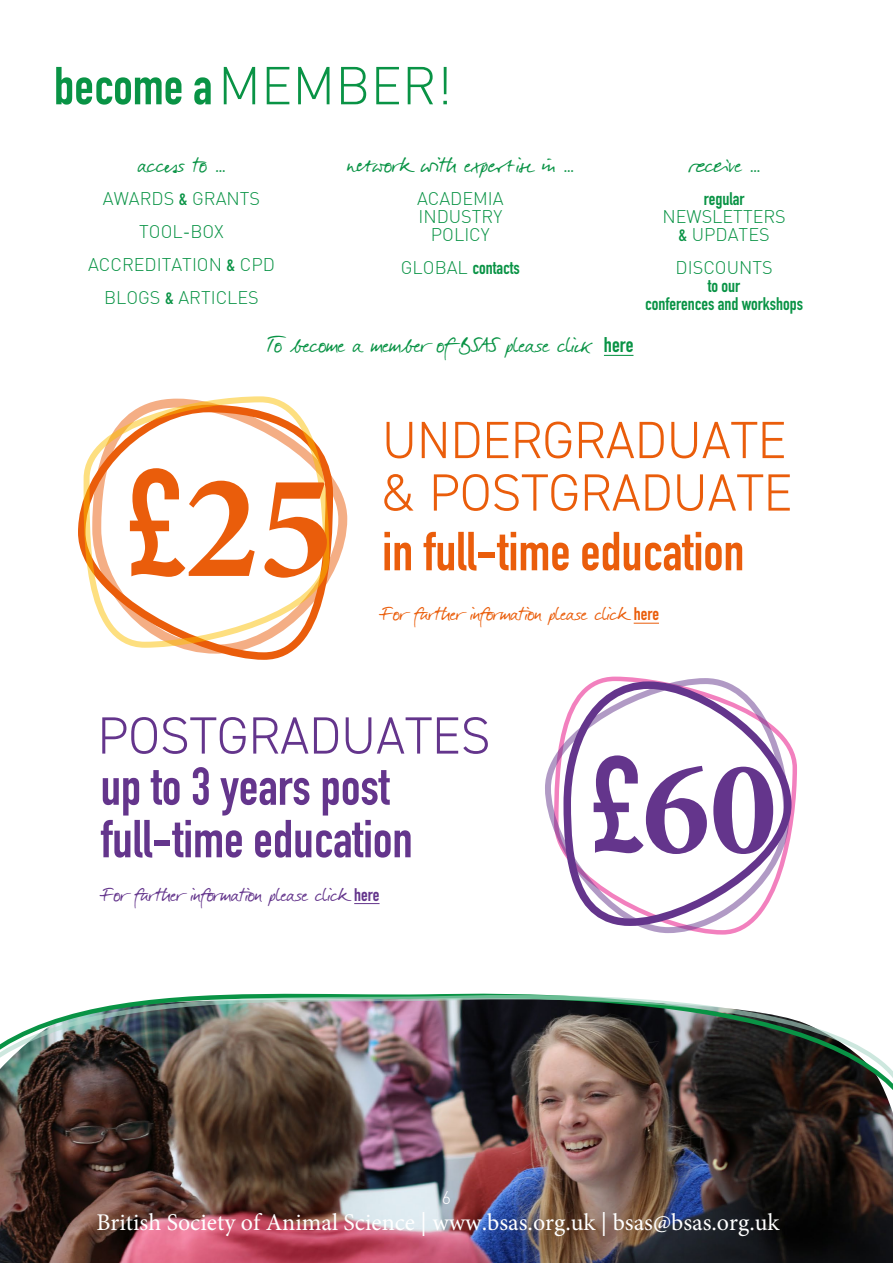
<style>
.page{position:relative;width:893px;height:1263px;background:#fff}
.page>*{position:absolute;margin:0;border:0;box-sizing:border-box;transform-origin:0 0}
.t1{font:700 150px "Minion Pro";color:#ea5d0b}
.t2{font:700 135px "Minion Pro";color:#64358c}
.t3{font:700 54px "DIN Condensed";color:#ea5d0b}
.t4{font:700 52.5px/52.5px "DIN Condensed";color:#64358c}
.t5{font:300 52.5px/52.5px "DIN2014";color:#ea5d0b}
.t6{font:700 52.5px "DIN Condensed";color:#099345}
.t7{font:300 52.5px "DIN2014";color:#64358c}
.t8{font:27px "Darkwoman";color:#099345}
.t9{font:24px "Minion Pro";color:#fff}
.t10{font:24px "Darkwoman";color:#64358c}
.t11{font:24px "Darkwoman";color:#ea5d0a}
.t12{font:300 18px/33px "DIN";color:#099345;text-align:center}
.t13{font:700 18px/18px "DIN Condensed";color:#099345;text-align:center}
.t14{font:300 18px "DIN";color:#fff}
.s1{font-family:"DIN";font-weight:300}
.s2{font-family:"DIN Condensed";font-weight:700}
.s3{font-family:"DIN Condensed";font-weight:700;font-size:21px}
.s4{font-family:"DIN Condensed"}
.s5{color:#ea5d0a}
.s6{font-family:"DIN Condensed";font-weight:700;font-size:18px}
</style>
<div class="page">
<svg style="left:604px;top:355px;width:29px;height:1px"></svg>
<svg style="left:78px;top:509px;width:208px;height:151px"></svg>
<svg style="left:88px;top:477px;width:260px;height:178px"></svg>
<svg style="left:81px;top:396px;width:251px;height:253px"></svg>
<svg style="left:545px;top:676px;width:197px;height:259px"></svg>
<svg style="left:560px;top:678px;width:235px;height:252px"></svg>
<svg style="left:354px;top:903px;width:26px;height:1px"></svg>
<img style="left:0;top:993px;width:893px;height:270px">
<svg style="left:634px;top:623px;width:25px;height:1px"></svg>
<h3 class="t6" style="left:54px;top:51px;width:400px">become a<span class="s1">MEMBER!</span></h3>
<h3 class="t8" style="left:138px;top:147px;width:89px">access to ...</h3>
<p class="t12" style="left:88px;top:182px;width:188px">AWARDS <span class="s2">&amp;</span> GRANTS<br>TOOL-BOX<br>ACCREDITATION <span class="s2">&amp;</span> CPD<br>BLOGS <span class="s2">&amp;</span> ARTICLES</p>
<h3 class="t8" style="left:347px;top:147px;width:228px">network with expertise in ...</h3>
<p class="t12" style="left:417px;top:190px;width:88px;line-height:18px">ACADEMIA<br>INDUSTRY<br>POLICY</p>
<p class="t13" style="left:401px;top:259px;width:120px"><span class="s1">GLOBAL</span> contacts</p>
<h3 class="t8" style="left:268px;top:327px;width:367px">To become a member of BSAS please click <span class="s3">here</span></h3>
<h3 class="t8" style="left:689px;top:147px;width:73px">receive ...</h3>
<p class="t13" style="left:704px;top:190px;width:42px">regular</p>
<p class="t12" style="left:662px;top:208px;width:125px;line-height:18px">NEWSLETTERS <span class="s2">&amp;</span> UPDATES</p>
<p class="t12" style="left:676px;top:251px;width:98px">DISCOUNTS</p>
<p class="t13" style="left:645px;top:277px;width:160px">to our<br>conferences and workshops</p>
<h1 class="t1" style="left:128px;top:422px;width:207px"><span class="s4">£</span>25</h1>
<h3 class="t5" style="left:382px;top:414px;width:412px">UNDERGRADUATE &amp; POSTGRADUATE</h3>
<h3 class="t3" style="left:382px;top:515px;width:364px">in full-time ed<span class="s5">uc</span>ation</h3>
<h3 class="t11" style="left:382px;top:598px;width:278px">For further information please click <span class="s6">here</span></h3>
<h3 class="t7" style="left:98px;top:703px;width:394px">POSTGRADUATES</h3>
<h3 class="t4" style="left:101px;top:760px;width:314px">up to 3 years post full-time education</h3>
<h3 class="t10" style="left:103px;top:878px;width:278px">For further information please click <span class="s6">here</span></h3>
<h2 class="t2" style="left:592px;top:714px;width:187px"><span class="s4">£</span>60</h2>
<p class="t14" style="left:442px;top:1186px;width:11px">6</p>
<h3 class="t9" style="left:96px;top:1206px;width:684px">British Society of Animal Science | www.bsas.org.uk | bsas@bsas.org.uk</h3>
</div>
